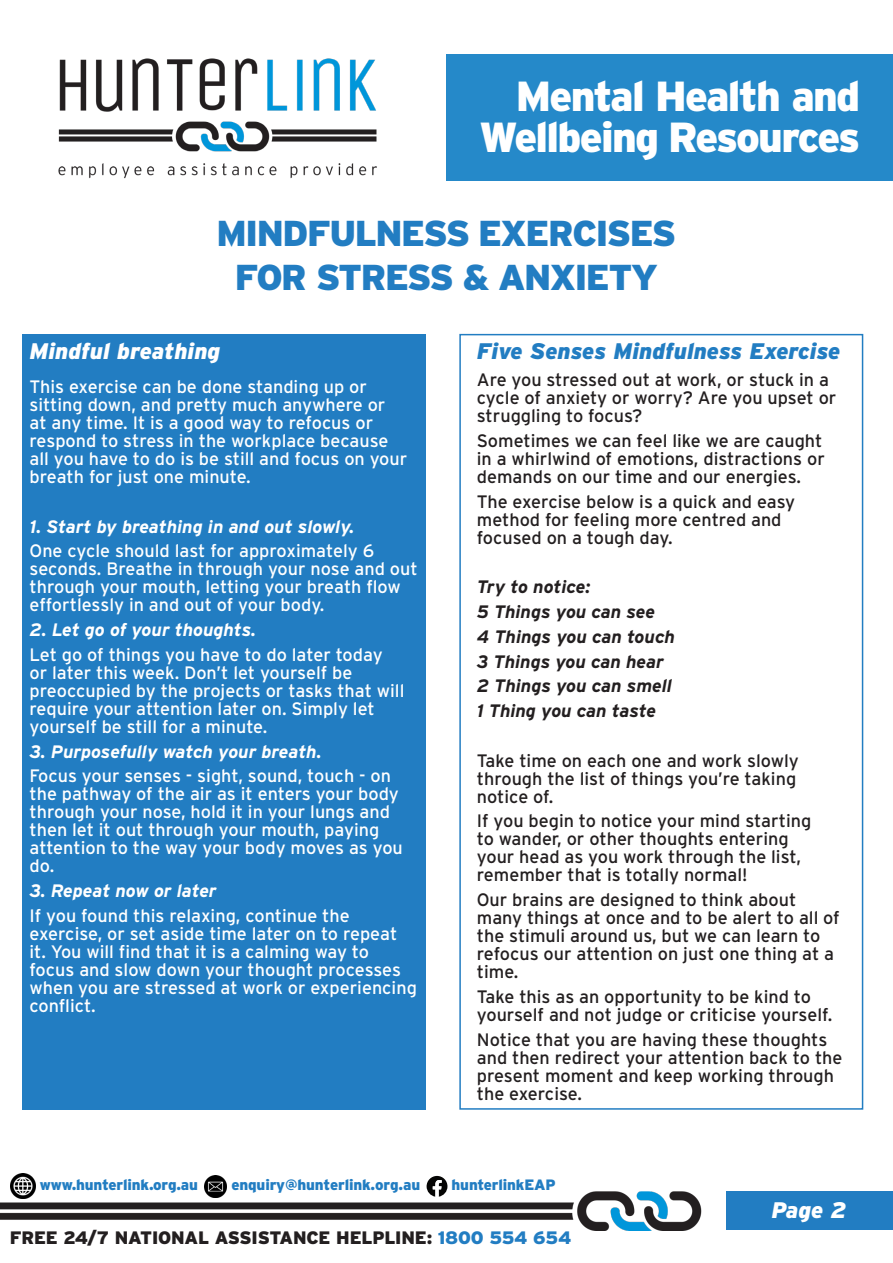
<style>
.page{position:relative;width:893px;height:1263px;background:#fff}
.page>*{position:absolute;margin:0;border:0;box-sizing:border-box;transform-origin:0 0}
.t1{font:900 42px/40.5px "Interstate";letter-spacing:-.04em;color:#fff;text-align:right}
.t2{font:900 36px "Interstate";letter-spacing:-.04em;color:#227dc2}
.t3{font:italic 900 22.5px "Interstate";color:#227dc2}
.t4{font:italic 900 22.5px "Interstate";color:#fff}
.t5{font:18px/18px "Interstate";color:#fff}
.t6{font:18px/18px "Interstate";color:#231f20}
.t7{font:italic 700 18px "Interstate";color:#fff}
.t8{font:italic 700 18px "Interstate";color:#231f20}
.t9{font:900 18px "Interstate";letter-spacing:-.01em;color:#231f20}
.t10{font:900 15px "Interstate";letter-spacing:-.01em;color:#227dc2}
.s1{color:#227dc2}
</style>
<div class="page">
<img style="left:58px;top:58px;width:319px;height:121px">
<div style="left:446px;top:54px;width:447px;height:127px;background:#2589c9"></div>
<img style="left:0;top:1190px;width:701px;height:41px">
<svg style="left:427px;top:1176px;width:20px;height:21px"></svg>
<img style="left:204px;top:1175px;width:23px;height:23px">
<img style="left:11px;top:1174px;width:24px;height:25px">
<div style="left:727px;top:1191px;width:166px;height:39px;background:#227dc2"></div>
<div style="left:22px;top:334px;width:404px;height:776px;background:#227dc2"></div>
<div style="left:459px;top:334px;width:404px;height:776px;background:#fff;border:2px solid #227dc2"></div>
<p class="t1" style="left:479px;top:76px;width:383px">Mental Health and<br>Wellbeing Resources</p>
<p class="t2" style="left:217px;top:213px;width:461px">MINDFULNESS EXERCISES</p>
<p class="t2" style="left:235px;top:256px;width:425px">FOR STRESS &amp; ANXIETY</p>
<p class="t4" style="left:30px;top:339px;width:192px">Mindful breathing</p>
<p class="t5" style="left:30px;top:378px;width:379px">This exercise can be done standing up or sitting down, and pretty much anywhere or<br>at any time. It is a good way to refocus or respond to stress in the workplace because all you have to do is be still and focus on your breath for just one minute.</p>
<p class="t7" style="left:30px;top:516px;width:326px">1. Start by breathing in and out slowly.</p>
<p class="t5" style="left:30px;top:542px;width:390px">One cycle should last for approximately 6 seconds. Breathe in through your nose and out through your mouth, letting your breath flow effortlessly in and out of your body.</p>
<p class="t7" style="left:30px;top:620px;width:228px">2. Let go of your thoughts.</p>
<p class="t5" style="left:30px;top:645px;width:376px">Let go of things you have to do later today or later this week. Don’t let yourself be preoccupied by the projects or tasks that will require your attention later on. Simply let yourself be still for a minute.</p>
<p class="t7" style="left:30px;top:741px;width:294px">3. Purposefully watch your breath.</p>
<p class="t5" style="left:30px;top:767px;width:375px">Focus your senses - sight, sound, touch - on the pathway of the air as it enters your body through your nose, hold it in your lungs and then let it out through your mouth, paying attention to the way your body moves as you do.</p>
<p class="t7" style="left:30px;top:881px;width:189px">3. Repeat now or later</p>
<p class="t5" style="left:30px;top:906px;width:389px">If you found this relaxing, continue the exercise, or set aside time later on to repeat it. You will find that it is a calming way to focus and slow down your thought processes when you are stressed at work or experiencing conflict.</p>
<p class="t3" style="left:477px;top:339px;width:365px">Five Senses Mindfulness Exercise</p>
<p class="t6" style="left:477px;top:371px;width:361px">Are you stressed out at work, or stuck in a cycle of anxiety or worry? Are you upset or struggling to focus?</p>
<p class="t6" style="left:477px;top:432px;width:349px">Sometimes we can feel like we are caught in a whirlwind of emotions, distractions or demands on our time and our energies.</p>
<p class="t6" style="left:477px;top:492px;width:320px">The exercise below is a quick and easy method for feeling more centred and focused on a tough day.</p>
<p class="t8" style="left:477px;top:577px;width:115px">Try to notice:</p>
<p class="t8" style="left:477px;top:602px;width:180px">5 Things you can see</p>
<p class="t8" style="left:477px;top:626px;width:200px">4 Things you can touch</p>
<p class="t8" style="left:477px;top:651px;width:188px">3 Things you can hear</p>
<p class="t8" style="left:477px;top:676px;width:197px">2 Things you can smell</p>
<p class="t8" style="left:477px;top:701px;width:181px">1 Thing you can taste</p>
<p class="t6" style="left:477px;top:751px;width:324px">Take time on each one and work slowly through the list of things you’re taking notice of.</p>
<p class="t6" style="left:477px;top:812px;width:336px">If you begin to notice your mind starting to wander, or other thoughts entering your head as you work through the list, remember that is totally normal!</p>
<p class="t6" style="left:477px;top:891px;width:364px">Our brains are designed to think about many things at once and to be alert to all of the stimuli around us, but we can learn to refocus our attention on just one thing at a time.</p>
<p class="t6" style="left:477px;top:987px;width:357px">Take this as an opportunity to be kind to yourself and not judge or criticise yourself.</p>
<p class="t6" style="left:477px;top:1030px;width:367px">Notice that you are having these thoughts and then redirect your attention back to the present moment and keep working through the exercise.</p>
<p class="t10" style="left:40px;top:1176px;width:160px">www.hunterlink.org.au</p>
<p class="t10" style="left:231px;top:1176px;width:190px">enquiry@hunterlink.org.au</p>
<p class="t10" style="left:452px;top:1176px;width:106px">hunterlinkEAP</p>
<p class="t9" style="left:10px;top:1227px;width:563px">FREE 24/7 NATIONAL ASSISTANCE HELPLINE: <span class="s1">1800 554 654</span></p>
<p class="t4" style="left:771px;top:1197px;width:76px">Page 2</p>
</div>
